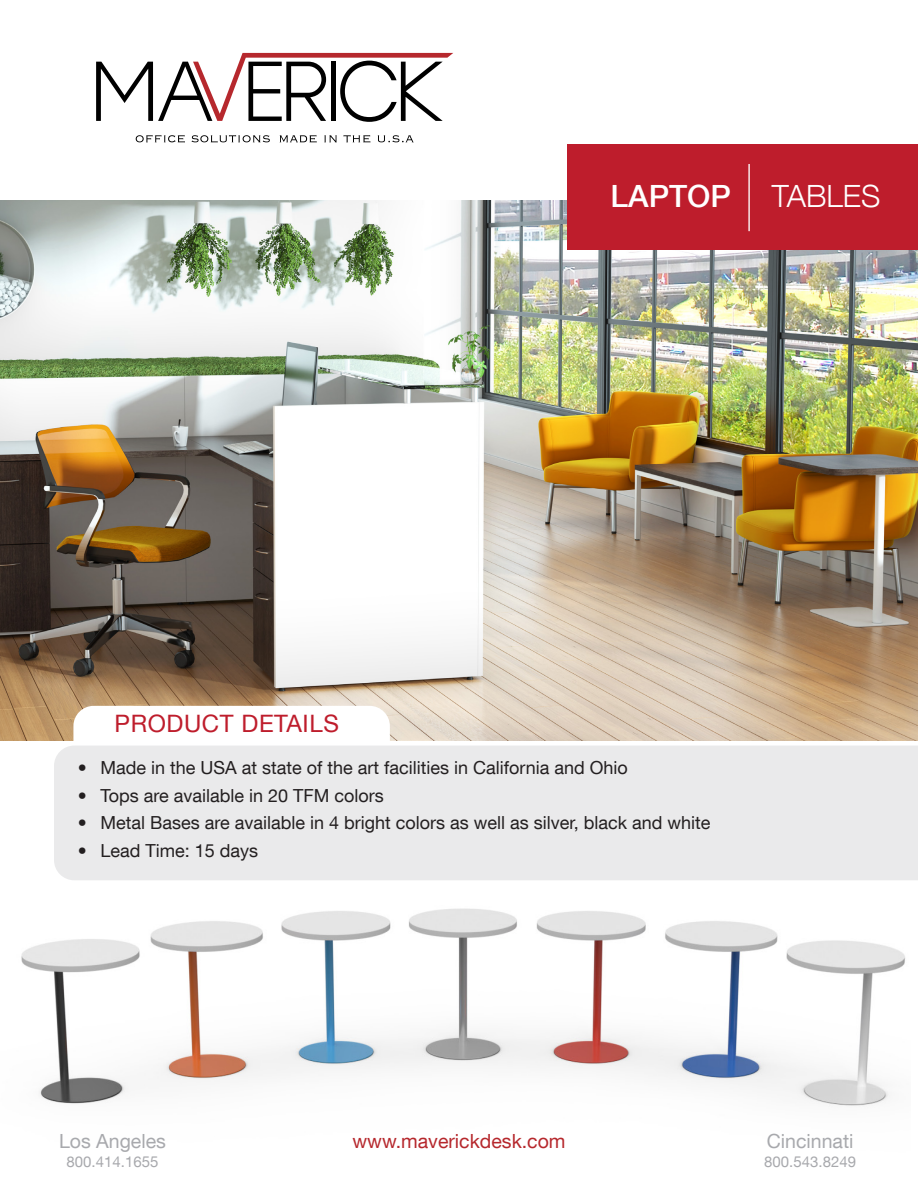
<style>
.page{position:relative;width:918px;height:1188px;background:#fff}
.page>*{position:absolute;margin:0;border:0;box-sizing:border-box;transform-origin:0 0}
.t1{font:500 30.6px "Helvetica Neue LT Com";color:#fff}
.t2{font:300 30.6px "Helvetica Neue LT Com";color:#fff}
.t3{font:24px "Helvetica Neue LT Com";letter-spacing:.025em;color:#be1d2c}
.t4{font:19.5px "Helvetica Neue LT Com";color:#a8a9ad}
.t5{font:19.5px "Helvetica Neue LT Com";color:#b6282d}
.t6{font:18px "Helvetica Neue LT Com";color:#231f20}
.t7{font:15px "Helvetica Neue LT Com";color:#a8a9ad}
</style>
<div class="page">
<img style="left:21px;top:908px;width:885px;height:198px">
<img style="left:0;top:201px;width:918px;height:540px">
<svg style="left:96px;top:53px;width:357px;height:69px"></svg>
<svg style="left:136px;top:135px;width:49px;height:8px"></svg>
<svg style="left:192px;top:135px;width:78px;height:8px"></svg>
<svg style="left:280px;top:135px;width:37px;height:8px"></svg>
<svg style="left:324px;top:135px;width:13px;height:7px"></svg>
<svg style="left:344px;top:135px;width:26px;height:8px"></svg>
<svg style="left:378px;top:135px;width:36px;height:7px"></svg>
<div style="left:567px;top:144px;width:351px;height:105px;background:#be1d2c"></div>
<hr style="left:748px;top:164px;width:2px;height:67px;background:#fff">
<div style="left:73px;top:706px;width:317px;height:186px;background:#fff;border-radius:20px"></div>
<div style="left:54px;top:746px;width:864px;height:134px;background:#eaeaeb"></div>
<p class="t1" style="left:611px;top:178px;width:122px">LAPTOP</p>
<p class="t2" style="left:772px;top:177px;width:110px">TABLES</p>
<p class="t3" style="left:115px;top:709px;width:226px">PRODUCT DETAILS</p>
<p class="t6" style="left:78px;top:756px;width:551px">• Made in the USA at state of the art facilities in California and Ohio</p>
<p class="t6" style="left:78px;top:784px;width:307px">• Tops are available in 20 TFM colors</p>
<p class="t6" style="left:78px;top:812px;width:634px">• Metal Bases are available in 4 bright colors as well as silver, black and white</p>
<p class="t6" style="left:78px;top:840px;width:182px">• Lead Time: 15 days</p>
<p class="t4" style="left:59px;top:1129px;width:108px">Los Angeles</p>
<p class="t5" style="left:352px;top:1129px;width:215px">www.maverickdesk.com</p>
<p class="t4" style="left:767px;top:1129px;width:88px">Cincinnati</p>
<p class="t7" style="left:67px;top:1153px;width:93px">800.414.1655</p>
<p class="t7" style="left:764px;top:1153px;width:93px">800.543.8249</p>
</div>
